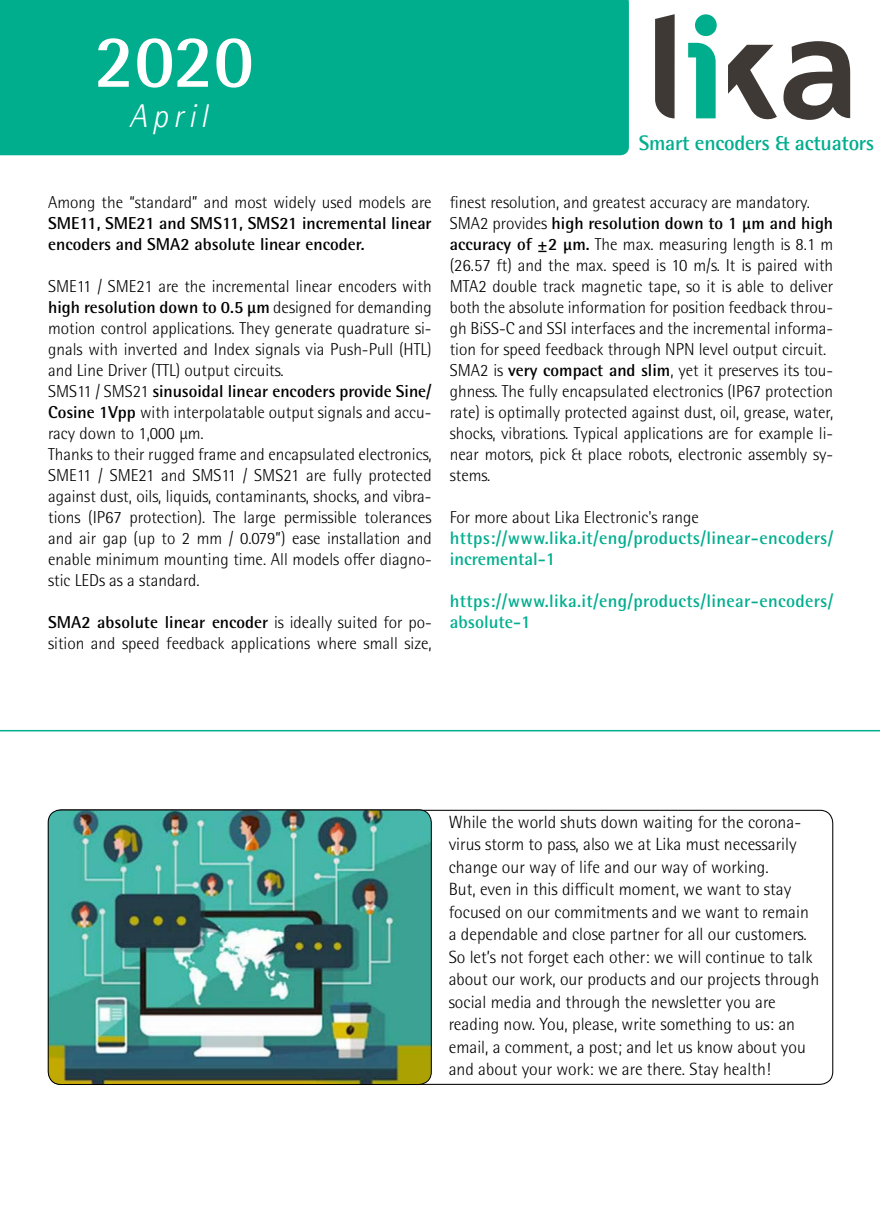
<style>
.page{position:relative;width:880px;height:1228px;background:#fff}
.page>*{position:absolute;margin:0;border:0;box-sizing:border-box;transform-origin:0 0}
.t1{font:700 75px "Agfa Rotis Semisans";color:#fff}
.t2{font:italic 300 33px "Agfa Rotis Semisans";letter-spacing:.15em;color:#fff}
.t3{font:700 21px "Agfa Rotis Semisans";letter-spacing:-.01em;color:#00ae8e}
.t4{font:700 18px/21px "Rotis Semi Sans Pro";letter-spacing:.02em;color:#00ae8e}
.t5{font:300 17.7px/22.5px "Rotis Semi Sans Pro";color:#000}
.t6{font:300 17.25px/21px "Rotis Semi Sans Pro";color:#000}
.t7{font:700 17.25px/21px "Rotis Semi Sans Pro";color:#000}
.s1{font-weight:700}
</style>
<div class="page">
<div style="left:0;top:0;width:629px;height:155px;background:#00ae8e"></div>
<svg style="left:655px;top:14px;width:19px;height:104px;background:#4b4642"></svg>
<div style="left:695px;top:14px;width:21px;height:22px;background:#00ae8d;border-radius:50%"></div>
<svg style="left:728px;top:45px;width:49px;height:75px"></svg>
<svg style="left:783px;top:41px;width:67px;height:79px"></svg>
<svg style="left:688px;top:43px;width:27px;height:75px"></svg>
<img style="left:48px;top:810px;width:383px;height:274px">
<div style="left:48px;top:809px;width:384px;height:275px;border:1px solid #000;border-radius:13px"></div>
<hr style="left:0;top:730px;width:880px;height:1px;background:#00ae8e">
<h1 class="t1" style="left:94px;top:15px;width:161px">2020</h1>
<h2 class="t2" style="left:129px;top:96px;width:80px">April</h2>
<p class="t6" style="left:48px;top:192px;width:385px">Among the “standard” and most widely used models are</p>
<p class="t7" style="left:48px;top:213px;width:385px">SME11, SME21 and SMS11, SMS21 incremental linear encoders and SMA2 absolute linear encoder.</p>
<p class="t6" style="left:48px;top:276px;width:385px">SME11 / SME21 are the incremental linear encoders with <span class="s1">high resolution down to 0.5 µm</span> designed for demanding motion control applications. They generate quadrature si&shy;gnals with inverted and Index signals via Push-Pull (HTL) and Line Driver (TTL) output circuits.<br>SMS11 / SMS21 <span class="s1">sinusoidal linear encoders provide Sine/ Cosine 1Vpp</span> with interpolatable output signals and accu&shy;racy down to 1,000 µm.<br>Thanks to their rugged frame and encapsulated electronics, SME11 / SME21 and SMS11 / SMS21 are fully protected against dust, oils, liquids, contaminants, shocks, and vibra&shy;tions (IP67 protection). The large permissible tolerances and air gap (up to 2 mm / 0.079”) ease installation and enable minimum mounting time. All models offer diagno&shy;stic LEDs as a standard.</p>
<p class="t6" style="left:48px;top:612px;width:385px"><span class="s1">SMA2 absolute linear encoder</span> is ideally suited for po&shy;sition and speed feedback applications where small size,</p>
<p class="t3" style="left:639px;top:130px;width:237px">Smart encoders &amp; actuators</p>
<p class="t6" style="left:450px;top:192px;width:385px">finest resolution, and greatest accuracy are mandatory.<br>SMA2 provides <span class="s1">high resolution down to 1 µm and high accuracy of ±2 µm.</span> The max. measuring length is 8.1 m (26.57 ft) and the max. speed is 10 m/s. It is paired with MTA2 double track magnetic tape, so it is able to deliver both the absolute information for position feedback throu&shy;gh BiSS-C and SSI interfaces and the incremental informa&shy;tion for speed feedback through NPN level output circuit.<br>SMA2 is <span class="s1">very compact and slim</span>, yet it preserves its tou&shy;ghness. The fully encapsulated electronics (IP67 protection rate) is optimally protected against dust, oil, grease, water, shocks, vibrations. Typical applications are for example li&shy;near motors, pick &amp; place robots, electronic assembly sy&shy;stems.</p>
<p class="t6" style="left:450px;top:507px;width:251px">For more about Lika Electronic's range</p>
<p class="t4" style="left:450px;top:527px;width:385px">https://www.lika.it/eng/products/linear-encoders/ incremental-1</p>
<p class="t4" style="left:450px;top:590px;width:385px">https://www.lika.it/eng/products/linear-encoders/ absolute-1</p>
<p class="t5" style="left:449px;top:810px;width:372px">While the world shuts down waiting for the corona&shy;virus storm to pass, also we at Lika must necessarily change our way of life and our way of working.<br>But, even in this difficult moment, we want to stay focused on our commitments and we want to remain a dependable and close partner for all our customers.<br>So let’s not forget each other: we will continue to talk about our work, our products and our projects through social media and through the newsletter you are reading now. You, please, write something to us: an email, a comment, a post; and let us know about you and about your work: we are there. Stay health!</p>
</div>
